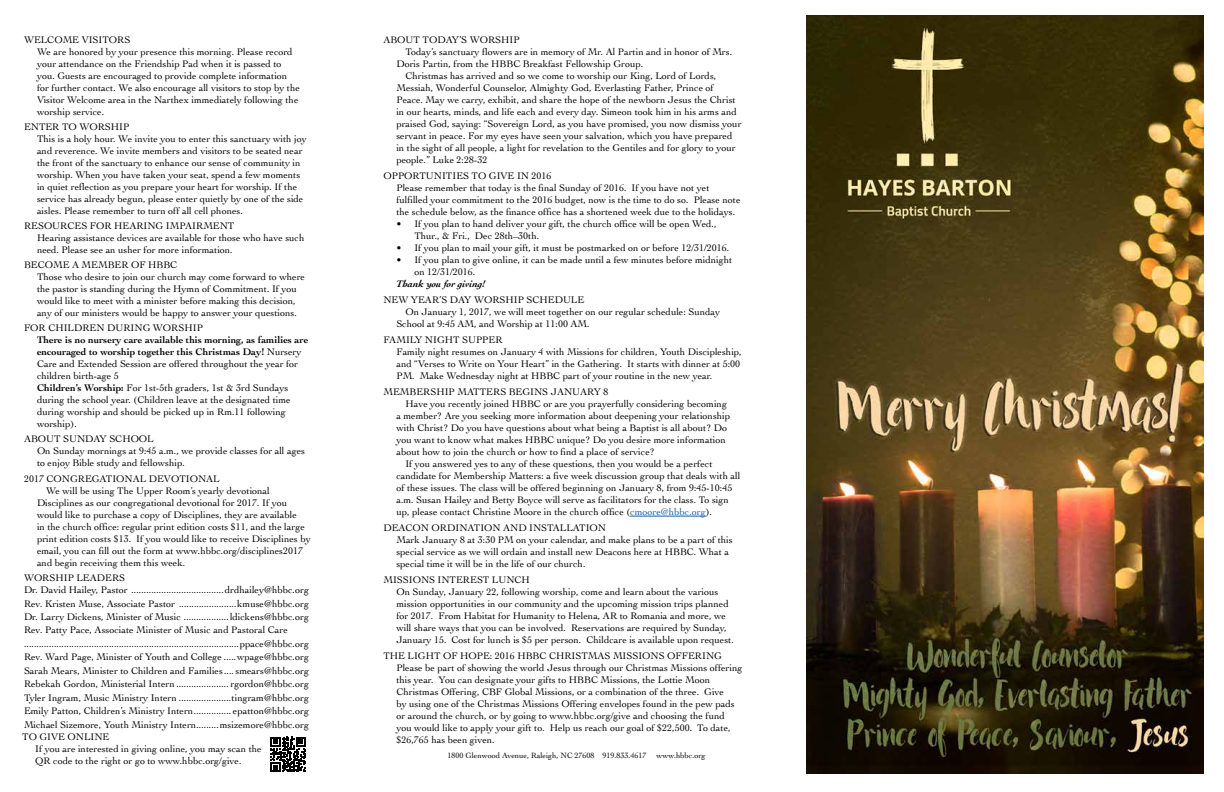
<style>
.page{position:relative;width:1224px;height:792px;background:#fff}
.page>*{position:absolute;margin:0;border:0;box-sizing:border-box;transform-origin:0 0}
.t1{font:10px/12px "Cochin";color:#000}
.t2{font:italic 700 10px "Cochin";color:#000}
.t3{font:8px "Cochin";color:#000}
.s1{color:#215e9e}
.s2{font-weight:700}
</style>
<div class="page">
<img style="left:806px;top:15px;width:398px;height:759px">
<hr style="left:630px;top:516px;width:76px;height:1px;background:#215e9e">
<svg style="left:271px;top:737px;width:35px;height:35px"></svg>
<p class="t1" style="left:383px;top:33px;width:138px">ABOUT TODAY’S WORSHIP</p>
<p class="t1" style="left:405px;top:45px;width:328px">Today’s sanctuary flowers are in memory of Mr. Al Partin and in honor of Mrs.</p>
<p class="t1" style="left:396px;top:57px;width:248px">Doris Partin, from the HBBC Breakfast Fellowship Group.</p>
<p class="t1" style="left:405px;top:69px;width:313px">Christmas has arrived and so we come to worship our King, Lord of Lords,</p>
<p class="t1" style="left:396px;top:81px;width:319px">Messiah, Wonderful Counselor, Almighty God, Everlasting Father, Prince of</p>
<p class="t1" style="left:396px;top:93px;width:341px">Peace. May we carry, exhibit, and share the hope of the newborn Jesus the Christ</p>
<p class="t1" style="left:396px;top:105px;width:342px">in our hearts, minds, and life each and every day. Simeon took him in his arms and</p>
<p class="t1" style="left:396px;top:117px;width:347px">praised God, saying: “Sovereign Lord, as you have promised, you now dismiss your</p>
<p class="t1" style="left:396px;top:129px;width:337px">servant in peace. For my eyes have seen your salvation, which you have prepared</p>
<p class="t1" style="left:396px;top:141px;width:341px">in the sight of all people, a light for revelation to the Gentiles and for glory to your</p>
<p class="t1" style="left:396px;top:153px;width:93px">people.” Luke 2:28-32</p>
<p class="t1" style="left:396px;top:169px;width:346px;text-indent:-13px">OPPORTUNITIES TO GIVE IN 2016<br>Please remember that today is the final Sunday of 2016. If you have not yet fulfilled your commitment to the 2016 budget, now is the time to do so. Please note the schedule below, as the finance office has a shortened week due to the holidays.</p>
<p class="t1" style="left:414px;top:217px;width:304px;text-indent:-18px">• If you plan to hand deliver your gift, the church office will be open Wed.,<br>Thur., &amp; Fri., Dec 28th–30th.</p>
<p class="t1" style="left:396px;top:241px;width:335px">• If you plan to mail your gift, it must be postmarked on or before 12/31/2016.</p>
<p class="t1" style="left:414px;top:253px;width:319px;text-indent:-18px">• If you plan to give online, it can be made until a few minutes before midnight on 12/31/2016.</p>
<p class="t2" style="left:396px;top:277px;width:91px">Thank you for giving!</p>
<p class="t1" style="left:383px;top:293px;width:202px">NEW YEAR’S DAY WORSHIP SCHEDULE</p>
<p class="t1" style="left:405px;top:305px;width:316px">On January 1, 2017, we will meet together on our regular schedule: Sunday</p>
<p class="t1" style="left:396px;top:317px;width:195px">School at 9:45 AM, and Worship at 11:00 AM.</p>
<p class="t1" style="left:396px;top:333px;width:347px;text-indent:-13px">FAMILY NIGHT SUPPER<br>Family night resumes on January 4 with Missions for children, Youth Discipleship, and “Verses to Write on Your Heart” in the Gathering. It starts with dinner at 5:00<br>PM. Make Wednesday night at HBBC part of your routine in the new year.</p>
<p class="t1" style="left:383px;top:385px;width:227px">MEMBERSHIP MATTERS BEGINS JANUARY 8</p>
<p class="t1" style="left:405px;top:397px;width:323px">Have you recently joined HBBC or are you prayerfully considering becoming</p>
<p class="t1" style="left:396px;top:409px;width:335px">a member? Are you seeking more information about deepening your relationship</p>
<p class="t1" style="left:396px;top:421px;width:332px">with Christ? Do you have questions about what being a Baptist is all about? Do</p>
<p class="t1" style="left:396px;top:433px;width:331px">you want to know what makes HBBC unique? Do you desire more information</p>
<p class="t1" style="left:396px;top:445px;width:260px">about how to join the church or how to find a place of service?</p>
<p class="t1" style="left:405px;top:457px;width:309px">If you answered yes to any of these questions, then you would be a perfect</p>
<p class="t1" style="left:396px;top:469px;width:345px">candidate for Membership Matters: a five week discussion group that deals with all</p>
<p class="t1" style="left:396px;top:481px;width:337px">of these issues. The class will be offered beginning on January 8, from 9:45-10:45</p>
<p class="t1" style="left:396px;top:493px;width:334px">a.m. Susan Hailey and Betty Boyce will serve as facilitators for the class. To sign</p>
<p class="t1" style="left:396px;top:505px;width:317px">up, please contact Christine Moore in the church office (<span class="s1">cmoore@hbbc.org</span>).</p>
<p class="t1" style="left:396px;top:521px;width:338px;text-indent:-13px">DEACON ORDINATION AND INSTALLATION<br>Mark January 8 at 3:30 PM on your calendar, and make plans to be a part of this special service as we will ordain and install new Deacons here at HBBC. What a special time it will be in the life of our church.</p>
<p class="t1" style="left:396px;top:573px;width:339px;text-indent:-13px">MISSIONS INTEREST LUNCH<br>On Sunday, January 22, following worship, come and learn about the various mission opportunities in our community and the upcoming mission trips planned for 2017. From Habitat for Humanity to Helena, AR to Romania and more, we will share ways that you can be involved. Reservations are required by Sunday, January 15. Cost for lunch is $5 per person. Childcare is available upon request.</p>
<p class="t1" style="left:396px;top:649px;width:348px;text-indent:-13px">THE LIGHT OF HOPE: 2016 HBBC CHRISTMAS MISSIONS OFFERING Please be part of showing the world Jesus through our Christmas Missions offering this year. You can designate your gifts to HBBC Missions, the Lottie Moon Christmas Offering, CBF Global Missions, or a combination of the three. Give<br>by using one of the Christmas Missions Offering envelopes found in the pew pads or around the church, or by going to www.hbbc.org/give and choosing the fund you would like to apply your gift to. Help us reach our goal of $22,500. To date,</p>
<p class="t1" style="left:37px;top:33px;width:264px;text-indent:-13px">WELCOME VISITORS<br>We are honored by your presence this morning. Please record your attendance on the Friendship Pad when it is passed to you. Guests are encouraged to provide complete information for further contact. We also encourage all visitors to stop by the Visitor Welcome area in the Narthex immediately following the worship service.</p>
<p class="t1" style="left:37px;top:120px;width:271px;text-indent:-13px">ENTER TO WORSHIP<br>This is a holy hour. We invite you to enter this sanctuary with joy and reverence. We invite members and visitors to be seated near the front of the sanctuary to enhance our sense of community in worship. When you have taken your seat, spend a few moments in quiet reflection as you prepare your heart for worship. If the service has already begun, please enter quietly by one of the side aisles. Please remember to turn off all cell phones.</p>
<p class="t1" style="left:37px;top:219px;width:269px;text-indent:-13px">RESOURCES FOR HEARING IMPAIRMENT<br>Hearing assistance devices are available for those who have such need. Please see an usher for more information.</p>
<p class="t1" style="left:37px;top:258px;width:270px;text-indent:-13px">BECOME A MEMBER OF HBBC<br>Those who desire to join our church may come forward to where the pastor is standing during the Hymn of Commitment. If you would like to meet with a minister before making this decision, any of our ministers would be happy to answer your questions.</p>
<p class="t1" style="left:24px;top:321px;width:180px">FOR CHILDREN DURING WORSHIP</p>
<p class="t1" style="left:37px;top:333px;width:273px"><span class="s2">There is no nursery care available this morning, as families are encouraged to worship together this Christmas Day!</span> Nursery Care and Extended Session are offered throughout the year for children birth-age 5<br><span class="s2">Children’s Worship:</span> For 1st-5th graders, 1st &amp; 3rd Sundays during the school year. (Children leave at the designated time during worship and should be picked up in Rm.11 following worship).</p>
<p class="t1" style="left:37px;top:432px;width:270px;text-indent:-13px">ABOUT SUNDAY SCHOOL<br>On Sunday mornings at 9:45 a.m., we provide classes for all ages to enjoy Bible study and fellowship.</p>
<p class="t1" style="left:24px;top:472px;width:197px">2017 CONGREGATIONAL DEVOTIONAL</p>
<p class="t1" style="left:46px;top:484px;width:225px">We will be using The Upper Room’s yearly devotional</p>
<p class="t1" style="left:37px;top:496px;width:252px">Disciplines as our congregational devotional for 2017. If you</p>
<p class="t1" style="left:37px;top:508px;width:261px">would like to purchase a copy of Disciplines, they are available</p>
<p class="t1" style="left:37px;top:520px;width:269px">in the church office: regular print edition costs $11, and the large</p>
<p class="t1" style="left:37px;top:532px;width:275px">print edition costs $13. If you would like to receive Disciplines by</p>
<p class="t1" style="left:37px;top:544px;width:268px">email, you can fill out the form at www.hbbc.org/disciplines2017</p>
<p class="t1" style="left:37px;top:556px;width:150px">and begin receiving them this week.</p>
<p class="t1" style="left:24px;top:571px;width:286px">WORSHIP LEADERS<br>Dr. David Hailey, Pastor .....................................drdhailey@hbbc.org</p>
<p class="t1" style="left:24px;top:596px;width:286px;line-height:13.4px">Rev. Kristen Muse, Associate Pastor .......................kmuse@hbbc.org Dr. Larry Dickens, Minister of Music ..................ldickens@hbbc.org Rev. Patty Pace, Associate Minister of Music and Pastoral Care ......................................................................................ppace@hbbc.org Rev. Ward Page, Minister of Youth and College .....wpage@hbbc.org Sarah Mears, Minister to Children and Families....smears@hbbc.org Rebekah Gordon, Ministerial Intern .....................rgordon@hbbc.org Tyler Ingram, Music Ministry Intern .....................tingram@hbbc.org Emily Patton, Children’s Ministry Intern............... epatton@hbbc.org Michael Sizemore, Youth Ministry Intern.........msizemore@hbbc.org</p>
<p class="t1" style="left:22px;top:730px;width:89px">TO GIVE ONLINE</p>
<p class="t1" style="left:396px;top:733px;width:100px">$26,765 has been given.</p>
<p class="t1" style="left:35px;top:742px;width:228px">If you are interested in giving online, you may scan the<br>QR code to the right or go to www.hbbc.org/give.</p>
<p class="t3" style="left:448px;top:750px;width:201px">1800 Glenwood Avenue, Raleigh, NC 27608 919.833.4617</p>
<p class="t3" style="left:657px;top:750px;width:50px">www.hbbc.org</p>
</div>
